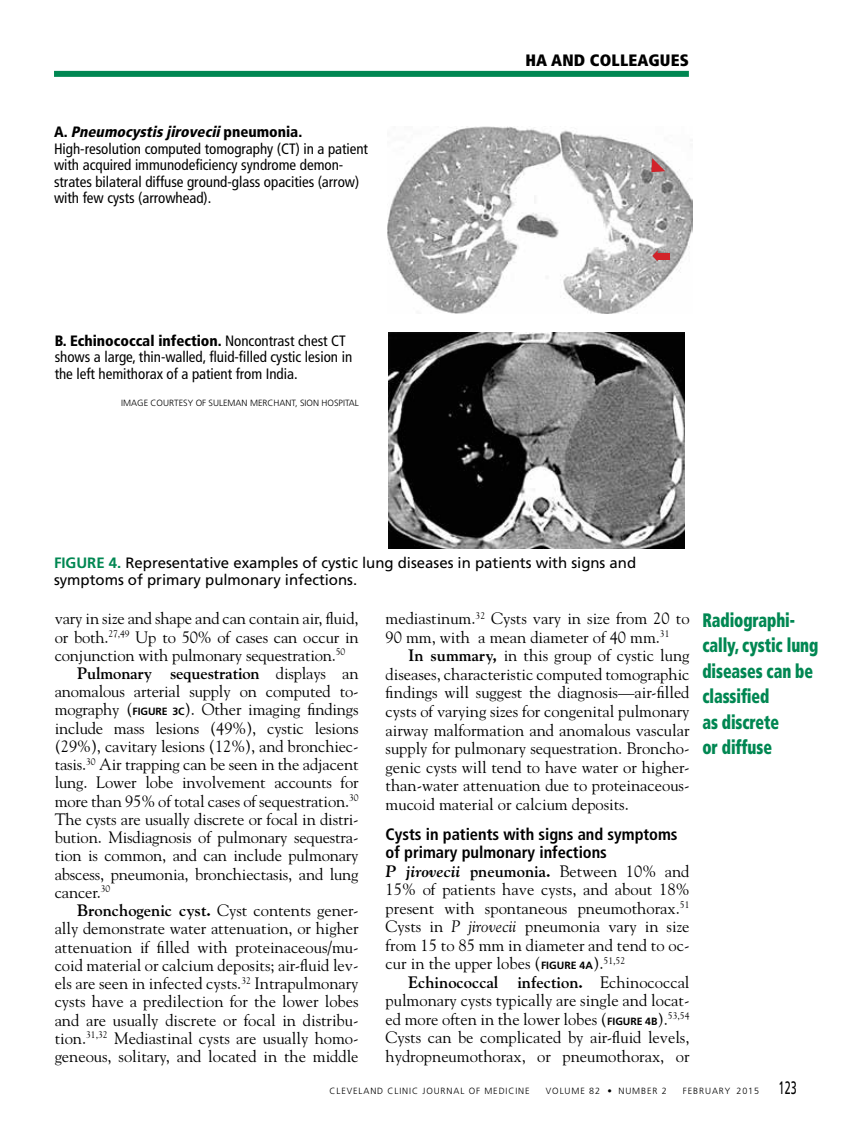
<style>
.page{position:relative;width:851px;height:1134px;background:#fff}
.page>*{position:absolute;margin:0;border:0;box-sizing:border-box;transform-origin:0 0}
.t1{font:900 condensed 19.5px/25.5px "Frutiger LT Std";letter-spacing:-.005em;color:#008752;scale:.8 1}
.t2{font:16.5px/18.6px "Goudy Std";color:#000;text-align:justify}
.t3{font:700 condensed 16.5px/18.6px "Frutiger LT Std";color:#000}
.t4{font:700 16.5px "Goudy Std";letter-spacing:-.01em;color:#000}
.t5{font:900 condensed 16.5px "Frutiger LT Std";letter-spacing:.01em;color:#000}
.t6{font:condensed 15px/16.5px "Frutiger LT Std";color:#000}
.t7{font:15px/16.5px "Frutiger LT Std";color:#000}
.t8{font:300 9px "Frutiger LT Std";letter-spacing:.1em;color:#000}
.t9{font:300 9px "Frutiger LT Std";color:#000}
.s1{font-weight:900}
.s2{font-weight:900;font-style:italic}
.s3{font-weight:700;color:#008752}
.s4{font-weight:400}
.s5{font-family:"Frutiger LT Std";font-weight:700;font-size:10.5px}
.s6{font-weight:700}
.s7{font-weight:700;font-style:italic}
.s8{font-style:italic}
.s9{font-weight:400;font-size:18px}
</style>
<div class="page">
<div style="left:54px;top:71px;width:634px;height:6px;background:#008752"></div>
<img style="left:387px;top:127px;width:305px;height:187px">
<img style="left:388px;top:333px;width:296px;height:215px">
<svg style="left:651px;top:158px;width:14px;height:14px"></svg>
<div style="left:657px;top:253px;width:12px;height:6px;background:#d2232a"></div>
<svg style="left:652px;top:250px;width:5px;height:11px"></svg>
<p class="t6" style="left:54px;top:124px;width:315px"><span class="s1">A .</span> <span class="s2">Pneumocystisjirovecii</span><span class="s1">p n e u m o n i a .<br></span>High-resolution computed tomography (CT) in a patient with acquired immunodeficiency syndrome demon&shy;strates bilateral diffuse ground-glass opacities (arrow) with few cysts (arrowhead).</p>
<p class="t6" style="left:55px;top:332px;width:299px"><span class="s1">B. Echinococcal infection.</span> Noncontrast chest CT shows a large, thin-walled, fluid-filled cystic lesion in the left hemithorax of a patient from India.</p>
<p class="t9" style="left:121px;top:398px;width:239px">IMAGE COURTESY OF SULEMAN MERCHANT, SION HOSPITAL</p>
<p class="t5" style="left:525px;top:51px;width:165px">HA AND COLLEAGUES</p>
<p class="t7" style="left:54px;top:555px;width:583px"><span class="s3">FIGURE 4.</span> Representative examples of cystic lung diseases in patients with signs and symptoms of primary pulmonary infections.</p>
<p class="t2" style="left:55px;top:609px;width:305px">vary in size and shape and can contain air, fluid,</p>
<p class="t2" style="left:55px;top:627px;width:305px">or both.<sup>27,49</sup> Up to 50% of cases can occur in</p>
<p class="t2" style="left:55px;top:646px;width:292px">conjunction with pulmonary sequestration.<sup>50</sup></p>
<p class="t4" style="left:77px;top:663px;width:283px">Pulmonary sequestration <span class="s4">displays an</span></p>
<p class="t2" style="left:55px;top:682px;width:305px">anomalous arterial supply on computed to-</p>
<p class="t2" style="left:55px;top:700px;width:305px">mography (<span class="s5">FIGURE 3C</span>). Other imaging findings</p>
<p class="t2" style="left:55px;top:718px;width:305px">include mass lesions (49%), cystic lesions</p>
<p class="t2" style="left:55px;top:737px;width:305px">(29%), cavitary lesions (12%), and bronchiec-</p>
<p class="t2" style="left:55px;top:755px;width:305px">tasis.<sup>30</sup> Air trapping can be seen in the adjacent</p>
<p class="t2" style="left:55px;top:773px;width:305px">lung. Lower lobe involvement accounts for</p>
<p class="t2" style="left:55px;top:791px;width:305px">more than 95% of total cases of sequestration.<sup>30</sup></p>
<p class="t2" style="left:55px;top:810px;width:305px">The cysts are usually discrete or focal in distri-</p>
<p class="t2" style="left:55px;top:828px;width:305px">bution. Misdiagnosis of pulmonary sequestra-</p>
<p class="t2" style="left:55px;top:846px;width:305px">tion is common, and can include pulmonary</p>
<p class="t2" style="left:55px;top:864px;width:305px">abscess, pneumonia, bronchiectasis, and lung</p>
<p class="t2" style="left:55px;top:883px;width:57px">cancer.<sup>30</sup></p>
<p class="t2" style="left:77px;top:901px;width:283px"><span class="s6">Bronchogenic cyst.</span> Cyst contents gener-</p>
<p class="t2" style="left:55px;top:919px;width:305px">ally demonstrate water attenuation, or higher</p>
<p class="t2" style="left:55px;top:937px;width:305px">attenuation if filled with proteinaceous/mu-</p>
<p class="t2" style="left:55px;top:956px;width:305px">coid material or calcium deposits; air-fluid lev-</p>
<p class="t2" style="left:55px;top:974px;width:305px">els are seen in infected cysts.<sup>32</sup> Intrapulmonary</p>
<p class="t2" style="left:55px;top:992px;width:305px">cysts have a predilection for the lower lobes</p>
<p class="t2" style="left:55px;top:1010px;width:305px">and are usually discrete or focal in distribu-</p>
<p class="t2" style="left:55px;top:1029px;width:305px">tion.<sup>31,32</sup> Mediastinal cysts are usually homo-</p>
<p class="t2" style="left:55px;top:1047px;width:305px">geneous, solitary, and located in the middle</p>
<p class="t2" style="left:385px;top:609px;width:305px">mediastinum.<sup>32</sup> Cysts vary in size from 20 to<br>90 mm, with a mean diameter of 40 mm.<sup>31</sup></p>
<p class="t2" style="left:385px;top:646px;width:305px;text-indent:23px"><span class="s6">In summary,</span> in this group of cystic lung diseases, characteristic computed tomographic findings will suggest the diagnosis—air-filled cysts of varying sizes for congenital pulmonary airway malformation and anomalous vascular supply for pulmonary sequestration. Broncho&shy;genic cysts will tend to have water or higher&shy;than-water attenuation due to proteinaceous&shy;mucoid material or calcium deposits.</p>
<p class="t3" style="left:385px;top:825px;width:293px">Cysts in patients with signs and symptoms of primary pulmonary infections</p>
<p class="t2" style="left:385px;top:861px;width:305px"><span class="s7">P jirovecii</span> <span class="s6">pneumonia.</span> Between 10% and 15% of patients have cysts, and about 18% present with spontaneous pneumothorax.<sup>51<br></sup>Cysts in <span class="s8">P jirovecii</span> pneumonia vary in size from 15 to 85 mm in diameter and tend to oc&shy;cur in the upper lobes (<span class="s5">FIGURE 4A</span>).<sup>51,52</sup></p>
<p class="t2" style="left:385px;top:973px;width:305px;text-indent:23px"><span class="s6">Echinococcal infection.</span> Echinococcal pulmonary cysts typically are single and locat&shy;ed more often in the lower lobes (<span class="s5">FIGURE 4B</span>).<sup>53,54<br></sup>Cysts can be complicated by air-fluid levels, hydropneumothorax, or pneumothorax, or</p>
<p class="t1" style="left:702px;top:607px;width:146px">Radiographi&shy;cally, cystic lung diseases can be classified<br>as discrete<br>or diffuse</p>
<p class="t8" style="left:329px;top:1085px;width:202px">CLEVELAND CLINIC JOURNAL OF MEDICINE</p>
<p class="t8" style="left:546px;top:1085px;width:122px">VOLUME 82 • NUMBER 2</p>
<p class="t8" style="left:683px;top:1085px;width:115px">FEBRUARY 2015 <span class="s9">123</span></p>
</div>
